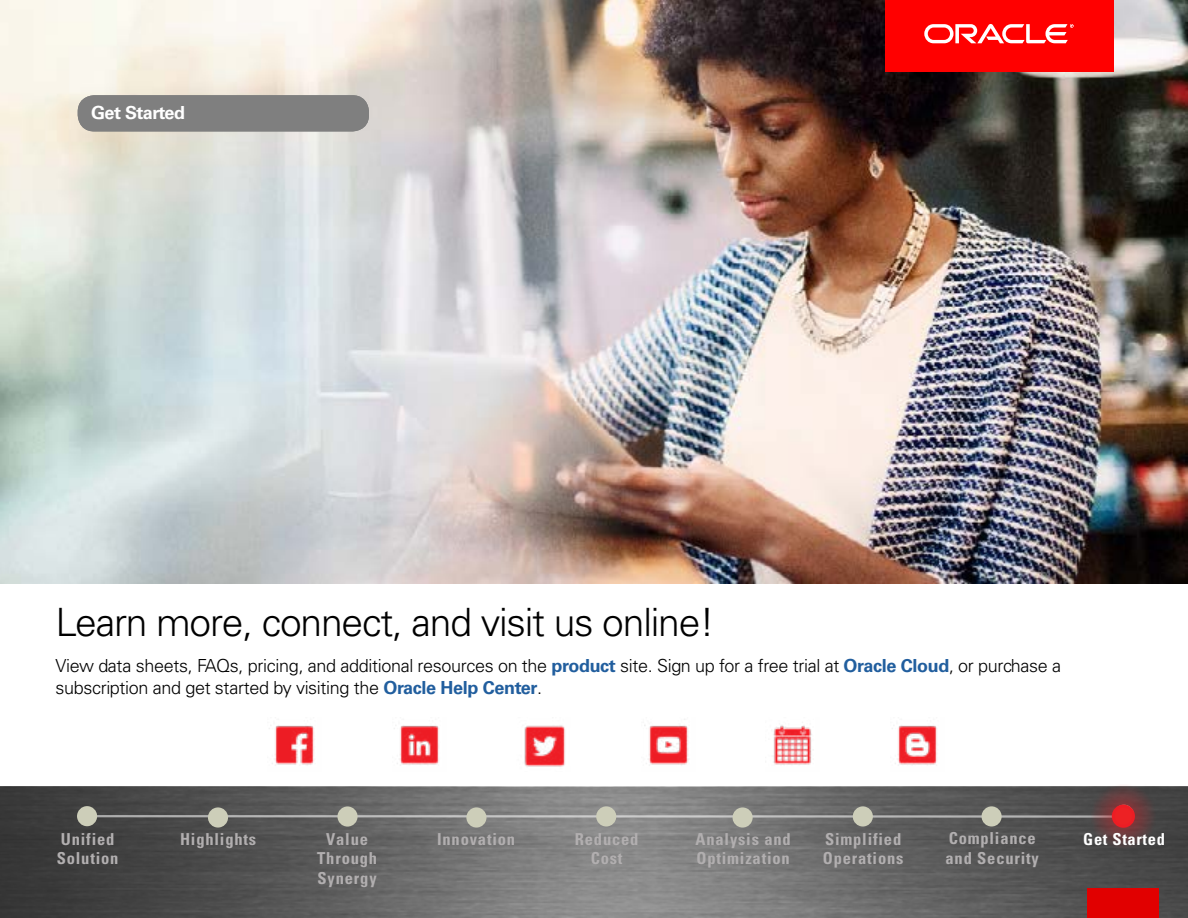
<style>
.page{position:relative;width:1188px;height:918px;background:#fff}
.page>*{position:absolute;margin:0;border:0;box-sizing:border-box;transform-origin:0 0}
.t1{font:300 39px "Univers LT Std";letter-spacing:-.03em;color:#000}
.t2{font:300 18px/21.6px "Univers LT Std";letter-spacing:-.02em;color:#000}
.t3{font:700 18px "Univers LT Std";letter-spacing:-.03em;color:#fff}
.t4{font:700 condensed 16.5px/19.5px "Univers LT Std";letter-spacing:.05em;color:#b2afb0}
.t5{font:700 condensed 16.5px "Univers LT Std";letter-spacing:.04em;color:#fff}
.s1{font-weight:700;color:#215e9e}
</style>
<div class="page">
<img style="left:0;top:0;width:1188px;height:584px">
<div style="left:885px;top:0;width:229px;height:71px;background:#f00"></div>
<div style="left:78px;top:95px;width:291px;height:36px;background:#7f7f7f;border-radius:16px"></div>
<svg style="left:924px;top:24px;width:149px;height:19px"></svg>
<svg style="left:0;top:787px;width:1188px;height:131px;background:#626262"></svg>
<hr style="left:87px;top:815px;width:1037px;height:3px;background:#fff">
<div style="left:982px;top:806px;width:20px;height:21px;background:#cdceb9;border-radius:50%"></div>
<div style="left:853px;top:806px;width:20px;height:21px;background:#cdceb9;border-radius:50%"></div>
<div style="left:733px;top:807px;width:20px;height:21px;background:#cdceb9;border-radius:50%"></div>
<div style="left:596px;top:806px;width:20px;height:21px;background:#cdceb9;border-radius:50%"></div>
<div style="left:466px;top:807px;width:21px;height:21px;background:#cdceb9;border-radius:50%"></div>
<div style="left:337px;top:806px;width:21px;height:21px;background:#cdceb9;border-radius:50%"></div>
<div style="left:208px;top:807px;width:20px;height:21px;background:#cdceb9;border-radius:50%"></div>
<div style="left:77px;top:806px;width:20px;height:20px;background:#cdceb9;border-radius:50%"></div>
<div style="left:1090px;top:783px;width:66px;height:66px;background:#d2232a;opacity:.75"></div>
<div style="left:1113px;top:806px;width:20px;height:20px;background:#ed2124;border-radius:50%"></div>
<div style="left:1112px;top:805px;width:23px;height:23px;border:3px solid #ed1d24;border-radius:50%"></div>
<div style="left:1087px;top:889px;width:71px;height:29px;background:#e10000"></div>
<img style="left:773px;top:725px;width:39px;height:40px">
<img style="left:892px;top:725px;width:45px;height:40px">
<img style="left:269px;top:725px;width:46px;height:40px">
<img style="left:394px;top:725px;width:45px;height:40px">
<img style="left:524px;top:725px;width:41px;height:42px">
<img style="left:644px;top:719px;width:45px;height:46px">
<p class="t3" style="left:91px;top:102px;width:95px">Get Started</p>
<h1 class="t1" style="left:56px;top:598px;width:661px">Learn more, connect, and visit us online!</h1>
<p class="t2" style="left:56px;top:655px;width:1007px">View data sheets, FAQs, pricing, and additional resources on the <span class="s1">product</span> site. Sign up for a free trial at <span class="s1">Oracle Cloud</span>, or purchase a subscription and get started by visiting the <span class="s1">Oracle Help Center</span>.</p>
<p class="t4" style="left:57px;top:829px;width:63px">Unified<br>Solution</p>
<p class="t4" style="left:180px;top:829px;width:78px">Highlights</p>
<p class="t4" style="left:317px;top:829px;width:61px;text-align:center">Value<br>Through<br>Synergy</p>
<p class="t4" style="left:437px;top:829px;width:80px">Innovation</p>
<p class="t4" style="left:575px;top:829px;width:65px;text-align:center">Reduced<br>Cost</p>
<p class="t4" style="left:696px;top:829px;width:97px">Analysis and<br>Optimization</p>
<p class="t4" style="left:823px;top:829px;width:82px">Simplified<br>Operations</p>
<p class="t4" style="left:946px;top:829px;width:95px">Compliance and Security</p>
<p class="t5" style="left:1083px;top:829px;width:83px">Get Started</p>
</div>
